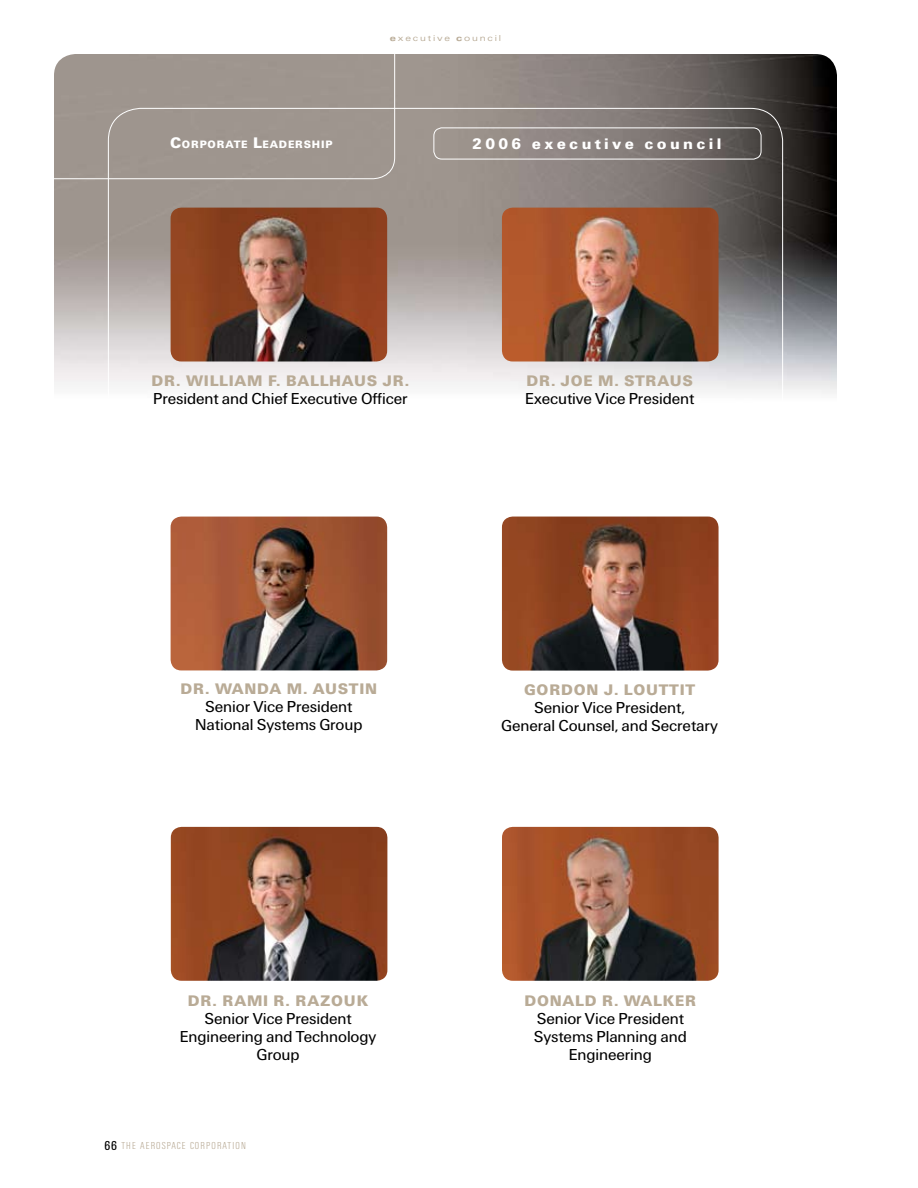
<style>
.page{position:relative;width:918px;height:1188px;background:#fff}
.page>*{position:absolute;margin:0;border:0;box-sizing:border-box;transform-origin:0 0}
.t1{font:16.5px/18px "U55";letter-spacing:-.005em;color:#000;text-align:center}
.t2{font:15.9px "U75";letter-spacing:.05em;color:#b9ab96}
.t3{font:15.9px "U75";letter-spacing:.21em;color:#fff}
.t4{font:15.9px "U75";letter-spacing:.05em;color:#b9ab96}
.t5{font:11.1px "U75";letter-spacing:.07em;color:#fff}
.t6{font:10.5px "U47";letter-spacing:.11em;color:#b9ab96}
.t7{font:9px "U53";letter-spacing:.21em;color:#b9ab96}
.s1{font-family:"U73"}
.s2{font-size:15.9px}
.s3{font-family:"U57";font-size:13.5px;color:#000}
</style>
<div class="page">
<img style="left:54px;top:54px;width:783px;height:568px">
<img style="left:171px;top:208px;width:216px;height:154px;border-radius:11px">
<img style="left:502px;top:208px;width:217px;height:154px;border-radius:11px">
<div style="left:54px;top:54px;width:341px;height:125px;background:#9e958e"></div>
<div style="left:434px;top:128px;width:327px;height:31px;border:1px solid #fff;border-radius:8px"></div>
<img style="left:171px;top:517px;width:216px;height:153px;border-radius:11px">
<img style="left:502px;top:517px;width:217px;height:154px;border-radius:11px">
<img style="left:171px;top:827px;width:216px;height:154px;border-radius:11px">
<img style="left:502px;top:827px;width:217px;height:154px;border-radius:11px">
<p class="t7" style="left:390px;top:32px;width:113px"><span class="s1">e</span>xecutive <span class="s1">c</span>ouncil</p>
<p class="t5" style="left:170px;top:137px;width:164px"><span class="s2">C</span>ORPORATE <span class="s2">L</span>EADERSHIP</p>
<p class="t3" style="left:472px;top:133px;width:251px">2006 executive council</p>
<p class="t2" style="left:152px;top:370px;width:63px">DR. WILLIAM</p>
<p class="t2" style="left:268px;top:370px;width:42px">F. BALLHAUS</p>
<p class="t2" style="left:383px;top:370px;width:28px">JR.</p>
<p class="t1" style="left:153px;top:391px;width:256px">President and Chief Executive Officer</p>
<p class="t2" style="left:526px;top:370px;width:111px">DR. JOE M. STRAUS</p>
<p class="t1" style="left:525px;top:390px;width:171px">Executive Vice President</p>
<p class="t2" style="left:181px;top:678px;width:144px">DR. WANDA M. AUSTIN</p>
<p class="t1" style="left:195px;top:699px;width:169px">Senior Vice President<br>National Systems Group</p>
<p class="t4" style="left:188px;top:990px;width:180px">Dr. Rami R. Razouk</p>
<p class="t1" style="left:180px;top:1011px;width:198px">Senior Vice President<br>Engineering and Technology<br>Group</p>
<p class="t6" style="left:105px;top:1139px;width:143px"><span class="s3">66</span> THE AEROSPACE CORPORATION</p>
<p class="t2" style="left:524px;top:679px;width:111px">GORDON J. LOUTTIT</p>
<p class="t1" style="left:501px;top:700px;width:218px">Senior Vice President,<br>General Counsel, and Secretary</p>
<p class="t2" style="left:524px;top:990px;width:26px">DONAL</p>
<p class="t2" style="left:585px;top:990px;width:68px">D R. WALKER</p>
<p class="t1" style="left:534px;top:1011px;width:155px">Senior Vice President<br>Systems Planning and<br>Engineering</p>
</div>
